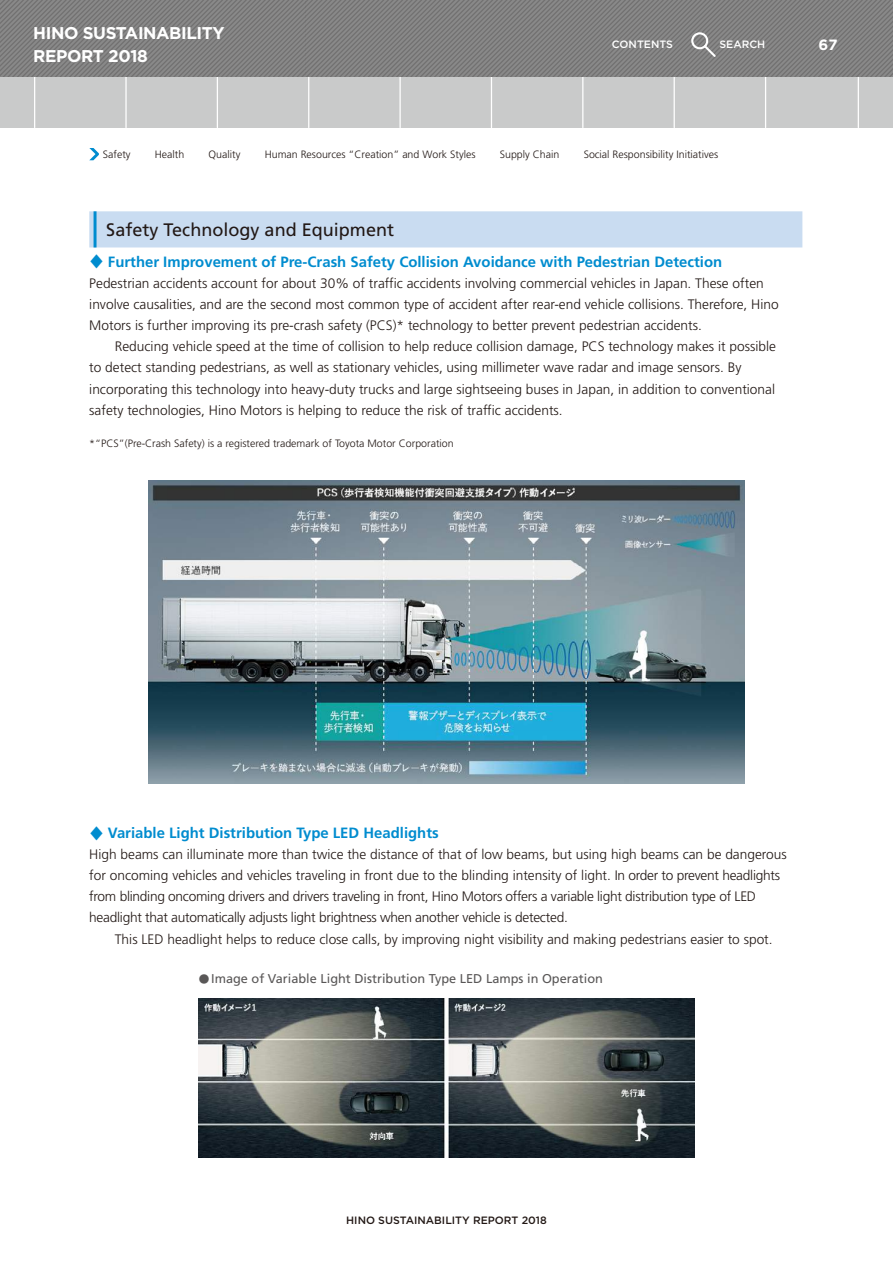
<style>
.page{position:relative;width:893px;height:1263px;background:#fff}
.page>*{position:absolute;margin:0;border:0;box-sizing:border-box;transform-origin:0 0}
.t1{font:18px "Frutiger";color:#221815}
.t2{font:700 16.95px/23.4px "Gotham";letter-spacing:-.025em;color:#fff}
.t3{font:700 14.85px "Frutiger";color:#008ccf}
.t4{font:700 14.85px "Gotham";color:#fff}
.t5{font:300 13.65px/21.1px "Frutiger";color:#221815}
.t6{font:300 13.65px/21.1px "Frutiger";letter-spacing:-.02em;color:#221815}
.t7{font:12.75px "Frutiger";color:#595757}
.t8{font:300 10.65px "Frutiger";color:#221815}
.t9{font:500 10.65px "Gotham";color:#221815}
.t10{font:500 10.65px "Gotham";color:#fff}
.s1{font-family:"UD Shin Go NT Pro";font-weight:400}
.s2{font-family:"UD Shin Go NT Pro";font-weight:500}
.s3{font-family:"UD Shin Go NT Pro";font-size:10.65px}
</style>
<div class="page">
<div style="left:89px;top:211px;width:713px;height:36px;background:#c9dcf1"></div>
<hr style="left:94px;top:211px;width:3px;height:36px;background:#008ccf">
<img style="left:149px;top:481px;width:595px;height:302px">
<img style="left:199px;top:998px;width:495px;height:160px">
<div style="left:0;top:0;width:893px;height:128px;background:#c9caca"></div>
<hr style="left:34px;top:65px;width:1px;height:63px;background:#fff">
<hr style="left:765px;top:65px;width:1px;height:63px;background:#fff">
<hr style="left:858px;top:65px;width:1px;height:63px;background:#fff">
<hr style="left:674px;top:65px;width:1px;height:63px;background:#fff">
<hr style="left:582px;top:65px;width:1px;height:63px;background:#fff">
<hr style="left:491px;top:65px;width:1px;height:63px;background:#fff">
<hr style="left:399px;top:65px;width:2px;height:63px;background:#fff">
<hr style="left:308px;top:65px;width:1px;height:63px;background:#fff">
<hr style="left:217px;top:65px;width:1px;height:63px;background:#fff">
<hr style="left:125px;top:65px;width:2px;height:63px;background:#fff">
<svg style="left:0;top:0;width:893px;height:76px;background:#7f7f7f"></svg>
<svg style="left:89px;top:148px;width:10px;height:12px"></svg>
<p class="t2" style="left:33px;top:21px;width:193px">HINO SUSTAINABILITY<br>REPORT 2018</p>
<p class="t10" style="left:612px;top:39px;width:63px">CONTENTS</p>
<p class="t10" style="left:719px;top:39px;width:47px">SEARCH</p>
<p class="t4" style="left:819px;top:36px;width:21px">67</p>
<p class="t8" style="left:103px;top:148px;width:617px">Safety<span class="s1">　　</span> Health<span class="s1">　　</span> Quality<span class="s1">　　</span> Human Resources “Creation” and Work Styles<span class="s1">　　</span> Supply Chain<span class="s1">　　</span> Social Responsibility Initiatives</p>
<h1 class="t1" style="left:106px;top:220px;width:289px">Safety Technology and Equipment</h1>
<p class="t3" style="left:89px;top:253px;width:634px"><span class="s2">♦</span>♦ Further Improvement of Pre-Crash Safety Collision Avoidance with Pedestrian Detection</p>
<p class="t5" style="left:89px;top:273px;width:691px">Pedestrian accidents account for about 30% of traffic accidents involving commercial vehicles in Japan. These often involve causalities, and are the second most common type of accident after rear-end vehicle collisions. Therefore, Hino<br>Motors is further improving its pre-crash safety (PCS)* technology to better prevent pedestrian accidents.</p>
<p class="t5" style="left:89px;top:336px;width:688px;text-indent:26px">Reducing vehicle speed at the time of collision to help reduce collision damage, PCS technology makes it possible to detect standing pedestrians, as well as stationary vehicles, using millimeter wave radar and image sensors. By incorporating this technology into heavy-duty trucks and large sightseeing buses in Japan, in addition to conventional safety technologies, Hino Motors is helping to reduce the risk of traffic accidents.</p>
<p class="t8" style="left:89px;top:437px;width:366px">*“PCS”(Pre-Crash Safety) is a registered trademark of Toyota Motor Corporation</p>
<p class="t3" style="left:89px;top:824px;width:351px"><span class="s2">♦</span>♦ Variable Light Distribution Type LED Headlights</p>
<p class="t6" style="left:89px;top:844px;width:699px">High beams can illuminate more than twice the distance of that of low beams, but using high beams can be dangerous for oncoming vehicles and vehicles traveling in front due to the blinding intensity of light. In order to prevent headlights from blinding oncoming drivers and drivers traveling in front, Hino Motors offers a variable light distribution type of LED headlight that automatically adjusts light brightness when another vehicle is detected.</p>
<p class="t5" style="left:115px;top:928px;width:659px">This LED headlight helps to reduce close calls, by improving night visibility and making pedestrians easier to spot.</p>
<p class="t7" style="left:199px;top:971px;width:406px"><span class="s3">●</span>Image of Variable Light Distribution Type LED Lamps in Operation</p>
<p class="t9" style="left:346px;top:1214px;width:202px">HINO SUSTAINABILITY REPORT 2018</p>
</div>
